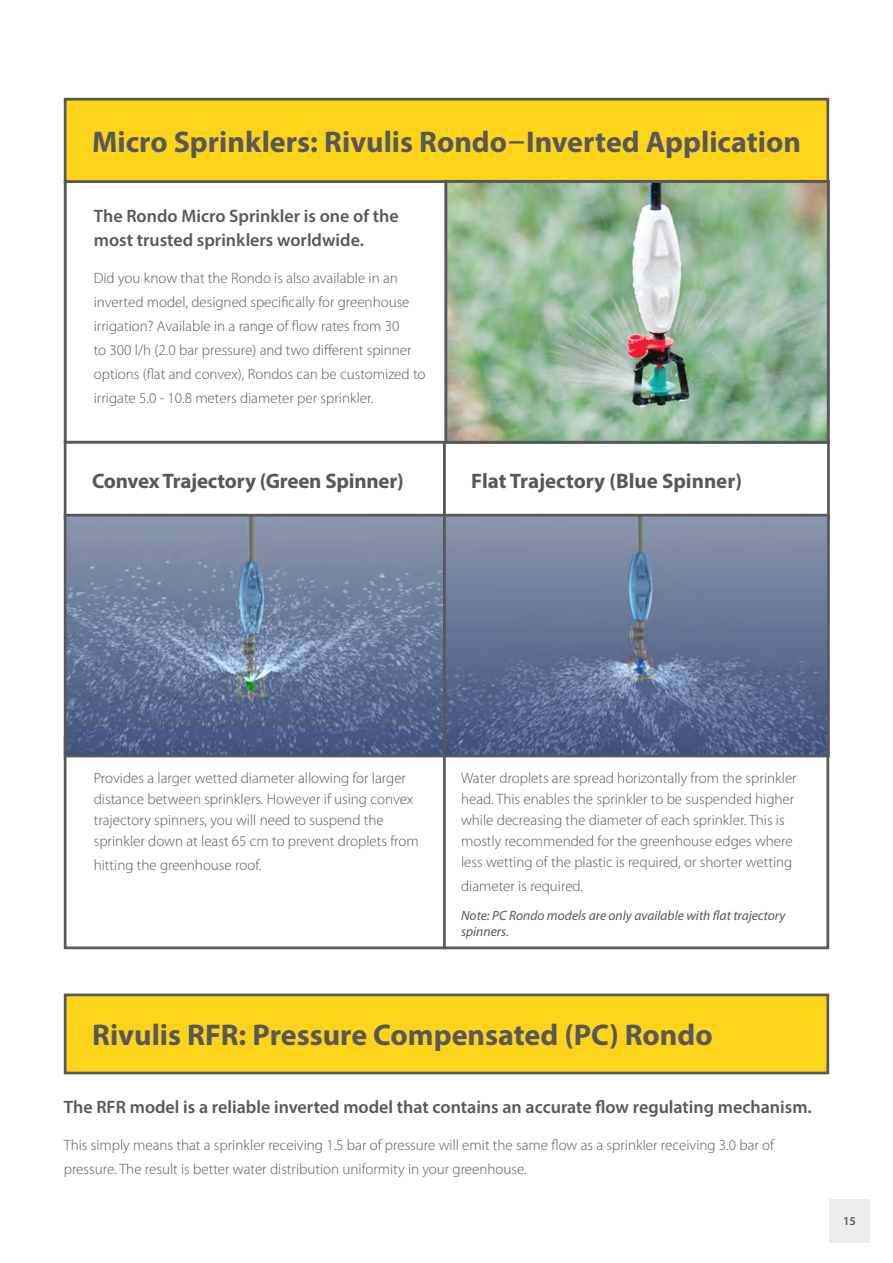
<style>
.page{position:relative;width:893px;height:1263px;background:#fff}
.page>*{position:absolute;margin:0;border:0;box-sizing:border-box;transform-origin:0 0}
.Heading{font:700 30px "Myriad Pro";color:#57585a}
.Sub_Heading{font:700 21px "Myriad Pro";letter-spacing:-.01em;color:#57585a}
.First_Para{font:600 18px/24px "Myriad Pro";color:#57585a}
.Body_Text{font:300 15px/21px "Myriad Pro";color:#57585a}
.First_Para-2{font:300 15px/24px "Myriad Pro";color:#57585a}
.Graph_Caption_Italic{font:italic 13.5px/16.2px "Myriad Pro";color:#57585a}
.t1{font:600 12px "Myriad Pro";color:#57585a}
.s1{font-family:"Verdana";font-weight:400}
</style>
<div class="page">
<div style="left:829px;top:1199px;width:41px;height:43px;background:#ececee"></div>
<div style="left:64px;top:735px;width:765px;height:214px;border:3px solid #57585a"></div>
<div style="left:64px;top:441px;width:382px;height:79px;border:3px solid #57585a"></div>
<div style="left:443px;top:441px;width:387px;height:79px;border:3px solid #57585a"></div>
<hr style="left:443px;top:709px;width:3px;height:240px;background:#57585a">
<img style="left:68px;top:518px;width:758px;height:235px">
<div style="left:64px;top:514px;width:382px;height:243px;border:3px solid #57585a"></div>
<div style="left:443px;top:514px;width:387px;height:243px;border:3px solid #57585a"></div>
<div style="left:65px;top:995px;width:763px;height:78px;background:#fed41a"></div>
<div style="left:64px;top:993px;width:765px;height:81px;border:3px solid #57585a"></div>
<div style="left:65px;top:99px;width:763px;height:82px;background:#fed41a"></div>
<div style="left:64px;top:98px;width:765px;height:85px;border:3px solid #57585a"></div>
<img style="left:448px;top:184px;width:378px;height:256px">
<div style="left:444px;top:180px;width:386px;height:264px;border:3px solid #57585a"></div>
<p class="Heading" style="left:92px;top:122px;width:710px">Micro Sprinklers: Rivulis Rondo<span class="s1">–</span>Inverted Application</p>
<p class="First_Para" style="left:94px;top:203px;width:306px">The Rondo Micro Sprinkler is one of the most trusted sprinklers worldwide.</p>
<p class="Body_Text" style="left:94px;top:265px;width:333px;line-height:24px">Did you know that the Rondo is also available in an inverted model, designed specifically for greenhouse irrigation? Available in a range of flow rates from 30<br>to 300 l/h (2.0 bar pressure) and two different spinner options (flat and convex), Rondos can be customized to irrigate 5.0 - 10.8 meters diameter per sprinkler.</p>
<p class="Sub_Heading" style="left:92px;top:467px;width:313px">Convex Trajectory (Green Spinner)</p>
<p class="Sub_Heading" style="left:471px;top:467px;width:272px">Flat Trajectory (Blue Spinner)</p>
<p class="Body_Text" style="left:94px;top:768px;width:327px">Provides a larger wetted diameter allowing for larger distance between sprinklers. However if using convex trajectory spinners, you will need to suspend the sprinkler down at least 65 cm to prevent droplets from</p>
<p class="Body_Text" style="left:94px;top:855px;width:169px">hitting the greenhouse roof.</p>
<p class="Body_Text" style="left:461px;top:768px;width:337px">Water droplets are spread horizontally from the sprinkler head. This enables the sprinkler to be suspended higher while decreasing the diameter of each sprinkler. This is mostly recommended for the greenhouse edges where less wetting of the plastic is required, or shorter wetting</p>
<p class="Body_Text" style="left:461px;top:876px;width:124px">diameter is required.</p>
<p class="Graph_Caption_Italic" style="left:461px;top:907px;width:326px">Note: PC Rondo models are only available with flat trajectory spinners.</p>
<p class="Heading" style="left:92px;top:1015px;width:622px">Rivulis RFR: Pressure Compensated (PC) Rondo</p>
<p class="First_Para" style="left:64px;top:1094px;width:749px">The RFR model is a reliable inverted model that contains an accurate flow regulating mechanism.</p>
<p class="First_Para-2" style="left:64px;top:1133px;width:712px">This simply means that a sprinkler receiving 1.5 bar of pressure will emit the same flow as a sprinkler receiving 3.0 bar of pressure. The result is better water distribution uniformity in your greenhouse.</p>
<p class="t1" style="left:843px;top:1213px;width:14px">15</p>
</div>
